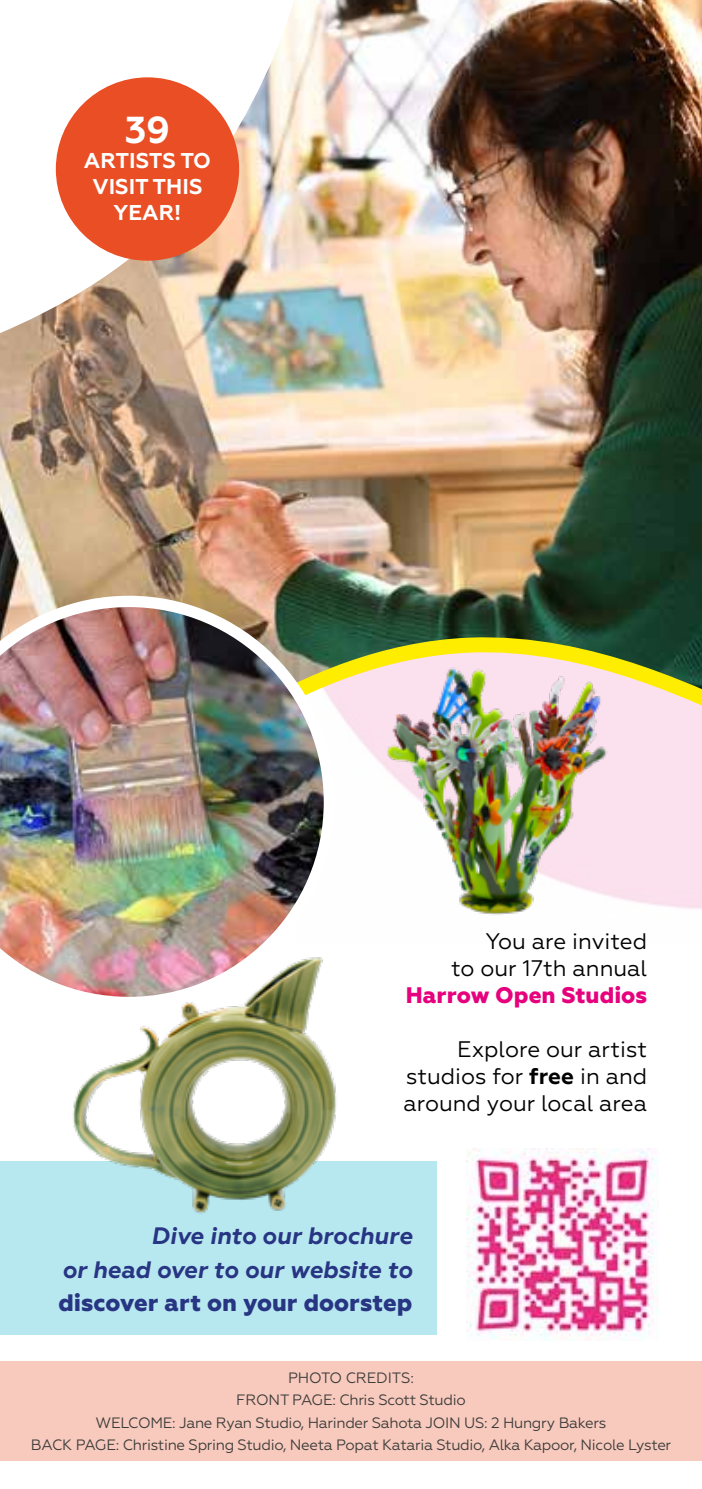
<style>
.page{position:relative;width:702px;height:1489px;background:#fff}
.page>*{position:absolute;margin:0;border:0;box-sizing:border-box;transform-origin:0 0}
.t1{font:700 37.5px "Geometria";color:#fff}
.t2{font:italic 700 23.75px/33.2px "Geometria";color:#283583;text-align:right}
.t3{font:800 23.75px "Geometria";color:#283583}
.t4{font:22.5px/27px "Geometria";color:#000;text-align:right}
.t5{font:800 22.5px "Geometria";color:#e6007d}
.t6{font:700 21.5px/25.8px "Geometria";color:#fff;text-align:center}
.t7{font:15px/22.5px "Geometria";letter-spacing:-.02em;color:#3c3c3b;text-align:center}
.s1{font-weight:700}
</style>
<div class="page">
<img style="left:0;top:0;width:702px;height:595px">
<div style="left:0;top:1161px;width:437px;height:173px;background:#b8e8ef"></div>
<img style="left:467px;top:1148px;width:191px;height:191px">
<div style="left:56px;top:77px;width:183px;height:184px;background:#e94e24;border-radius:50%"></div>
<img style="left:27px;top:316px;width:675px;height:593px">
<img style="left:0;top:595px;width:335px;height:392px">
<img style="left:66px;top:956px;width:270px;height:258px">
<img style="left:361px;top:647px;width:270px;height:268px">
<div style="left:0;top:1360px;width:702px;height:99px;background:#f8cabd"></div>
<h1 class="t1" style="left:125px;top:107px;width:47px">39</h1>
<h3 class="t6" style="left:84px;top:148px;width:129px">ARTISTS TO<br>VISIT THIS<br>YEAR!</h3>
<h3 class="t4" style="left:451px;top:927px;width:197px">You are invited<br>to our 17th annual</h3>
<h3 class="t5" style="left:405px;top:982px;width:243px">Harrow Open Studios</h3>
<h3 class="t4" style="left:403px;top:1035px;width:245px;text-align:justify;text-indent:54px">Explore our artist studios for <span class="s1">free</span> in and around your local area</h3>
<h2 class="t2" style="left:62px;top:1219px;width:351px">Dive into our brochure<br>or head over to our website to</h2>
<h2 class="t3" style="left:58px;top:1288px;width:355px">discover art on your doorstep</h2>
<p class="t7" style="left:31px;top:1365px;width:641px">PHOTO CREDITS:<br>FRONT PAGE: Chris Scott Studio<br>WELCOME: Jane Ryan Studio, Harinder Sahota JOIN US: 2 Hungry Bakers<br>BACK PAGE: Christine Spring Studio, Neeta Popat Kataria Studio, Alka Kapoor, Nicole Lyster</p>
</div>
